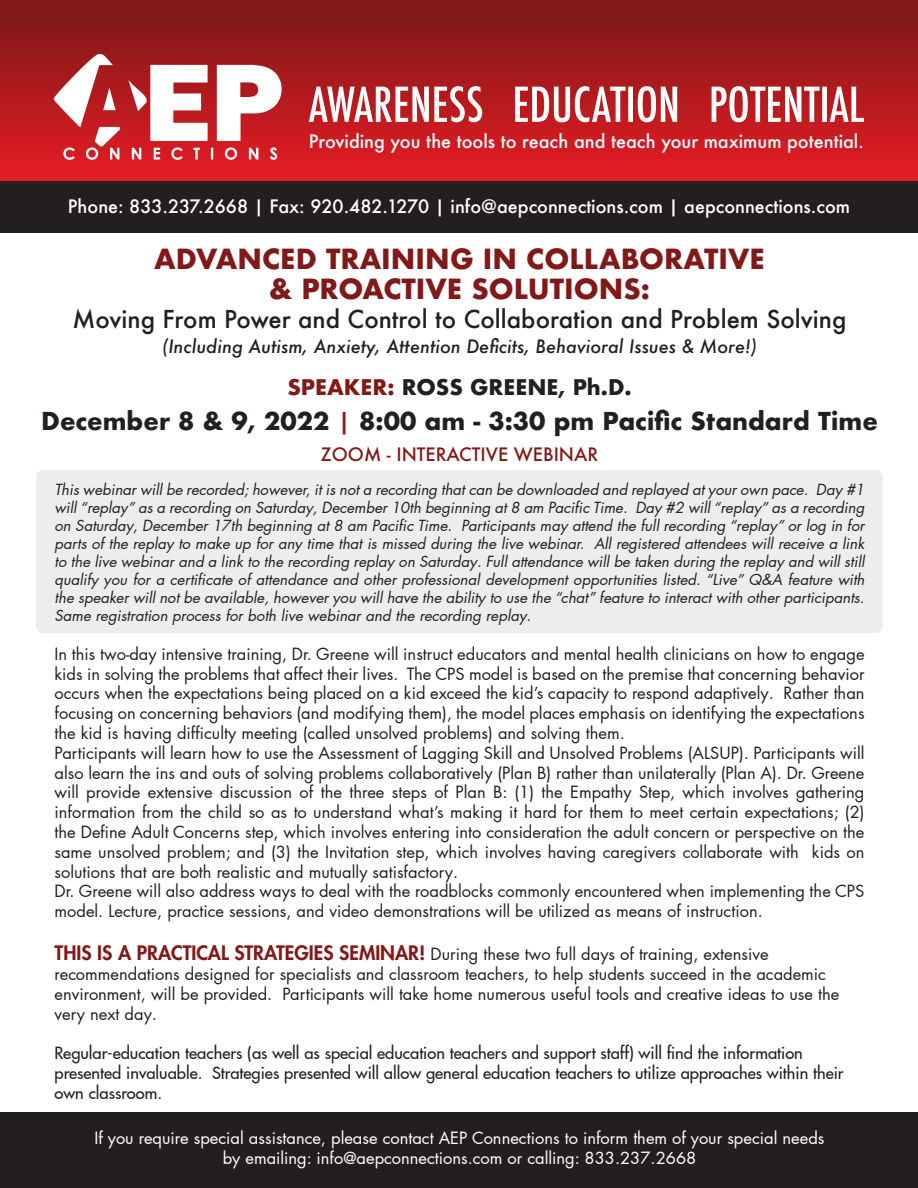
<style>
.page{position:relative;width:918px;height:1188px;background:#fff}
.page>*{position:absolute;margin:0;border:0;box-sizing:border-box;transform-origin:0 0}
.t1{font:700 27px/30px "Futura";color:#821919;text-align:center}
.t2{font:500 24px "Futura";color:#231f20}
.t3{font:700 24px "Futura";color:#231f20}
.t4{font:700 21px "Futura";color:#231f20}
.t5{font:500 18px "Futura";color:#fff}
.t6{font:italic 500 18px "Futura";color:#231f20}
.t7{font:500 18px "Futura";color:#821919}
.t8{font:16.5px/19.8px "Futura LT Pro";color:#231f20;text-align:justify}
.t9{font:500 16.5px/19.8px "Futura LT Pro";color:#231f20}
.t10{font:16.5px "Futura LT Pro";color:#fff}
.t11{font:italic 15px/18px "Futura LT Pro";color:#231f20;text-align:justify}
.s1{color:#821919}
.s2{font-weight:500;color:#821919}
.s3{font-weight:800;font-size:19.5px;color:#821919}
</style>
<div class="page">
<div style="left:0;top:0;width:918px;height:187px;background:linear-gradient(to bottom,#791918,#ea1c24)"></div>
<svg style="left:217px;top:65px;width:65px;height:76px"></svg>
<svg style="left:128px;top:65px;width:80px;height:76px"></svg>
<svg style="left:132px;top:147px;width:9px;height:13px"></svg>
<svg style="left:249px;top:148px;width:9px;height:12px"></svg>
<svg style="left:225px;top:147px;width:12px;height:13px"></svg>
<svg style="left:54px;top:54px;width:66px;height:106px"></svg>
<svg style="left:171px;top:147px;width:12px;height:13px"></svg>
<svg style="left:154px;top:148px;width:6px;height:12px"></svg>
<svg style="left:270px;top:147px;width:7px;height:13px"></svg>
<svg style="left:193px;top:148px;width:7px;height:12px"></svg>
<svg style="left:211px;top:148px;width:2px;height:12px"></svg>
<div style="left:0;top:181px;width:918px;height:52px;background:#231f20"></div>
<div style="left:1px;top:1112px;width:917px;height:76px;background:#231f20"></div>
<svg style="left:309px;top:86px;width:555px;height:36px"></svg>
<div style="left:36px;top:470px;width:847px;height:163px;background:#ededed;border-radius:7px"></div>
<p class="t5" style="left:309px;top:129px;width:557px">Providing you the tools to reach and teach your maximum potential.</p>
<p class="t5" style="left:68px;top:194px;width:784px">Phone: 833.237.2668 | Fax: 920.482.1270 | info@aepconnections.com | aepconnections.com</p>
<p class="t1" style="left:154px;top:244px;width:612px">ADVANCED TRAINING IN COLLABORATIVE &amp; PROACTIVE SOLUTIONS:</p>
<p class="t2" style="left:73px;top:302px;width:775px">Moving From Power and Control to Collaboration and Problem Solving</p>
<p class="t6" style="left:162px;top:334px;width:596px">(Including Autism, Anxiety, Attention Deficits, Behavioral Issues &amp; More!)</p>
<p class="t4" style="left:287px;top:372px;width:346px"><span class="s1">SPEAKER:</span> ROSS GREENE, Ph.D.</p>
<p class="t3" style="left:41px;top:403px;width:838px">December 8 &amp; 9, 2022 <span class="s2">|</span> 8:00 am - 3:30 pm Pacific Standard Time</p>
<p class="t7" style="left:321px;top:442px;width:279px">ZOOM - INTERACTIVE WEBINAR</p>
<p class="t11" style="left:55px;top:480px;width:812px">This webinar will be recorded; however, it is not a recording that can be downloaded and replayed at your own pace. Day #1 will “replay” as a recording on Saturday, December 10th beginning at 8 am Pacific Time. Day #2 will “replay” as a recording on Saturday, December 17th beginning at 8 am Pacific Time. Participants may attend the full recording “replay” or log in for parts of the replay to make up for any time that is missed during the live webinar. All registered attendees will receive a link to the live webinar and a link to the recording replay on Saturday. Full attendance will be taken during the replay and will still qualify you for a certificate of attendance and other professional development opportunities listed. “Live” Q&amp;A feature with the speaker will not be available, however you will have the ability to use the “chat” feature to interact with other participants.<br>Same registration process for both live webinar and the recording replay.</p>
<p class="t8" style="left:55px;top:644px;width:812px">In this two-day intensive training, Dr. Greene will instruct educators and mental health clinicians on how to engage kids in solving the problems that affect their lives. The CPS model is based on the premise that concerning behavior occurs when the expectations being placed on a kid exceed the kid’s capacity to respond adaptively. Rather than focusing on concerning behaviors (and modifying them), the model places emphasis on identifying the expectations the kid is having difficulty meeting (called unsolved problems) and solving them.</p>
<p class="t8" style="left:55px;top:743px;width:812px">Participants will learn how to use the Assessment of Lagging Skill and Unsolved Problems (ALSUP). Participants will also learn the ins and outs of solving problems collaboratively (Plan B) rather than unilaterally (Plan A). Dr. Greene will provide extensive discussion of the three steps of Plan B: (1) the Empathy Step, which involves gathering information from the child so as to understand what’s making it hard for them to meet certain expectations; (2) the Define Adult Concerns step, which involves entering into consideration the adult concern or perspective on the same unsolved problem; and (3) the Invitation step, which involves having caregivers collaborate with kids on solutions that are both realistic and mutually satisfactory.</p>
<p class="t8" style="left:55px;top:881px;width:811px">Dr. Greene will also address ways to deal with the roadblocks commonly encountered when implementing the CPS model. Lecture, practice sessions, and video demonstrations will be utilized as means of instruction.</p>
<p class="t8" style="left:55px;top:944px;width:786px;text-align:left"><span class="s3">THIS IS A PRACTICAL STRATEGIES SEMINAR!</span> During these two full days of training, extensive recommendations designed for specialists and classroom teachers, to help students succeed in the academic environment, will be provided. Participants will take home numerous useful tools and creative ideas to use the very next day.</p>
<p class="t9" style="left:55px;top:1043px;width:791px">Regular-education teachers (as well as special education teachers and support staff) will find the information presented invaluable. Strategies presented will allow general education teachers to utilize approaches within their own classroom.</p>
<p class="t10" style="left:95px;top:1127px;width:731px">If you require special assistance, please contact AEP Connections to inform them of your special needs</p>
<p class="t10" style="left:223px;top:1147px;width:475px">by emailing: info@aepconnections.com or calling: 833.237.2668</p>
</div>
